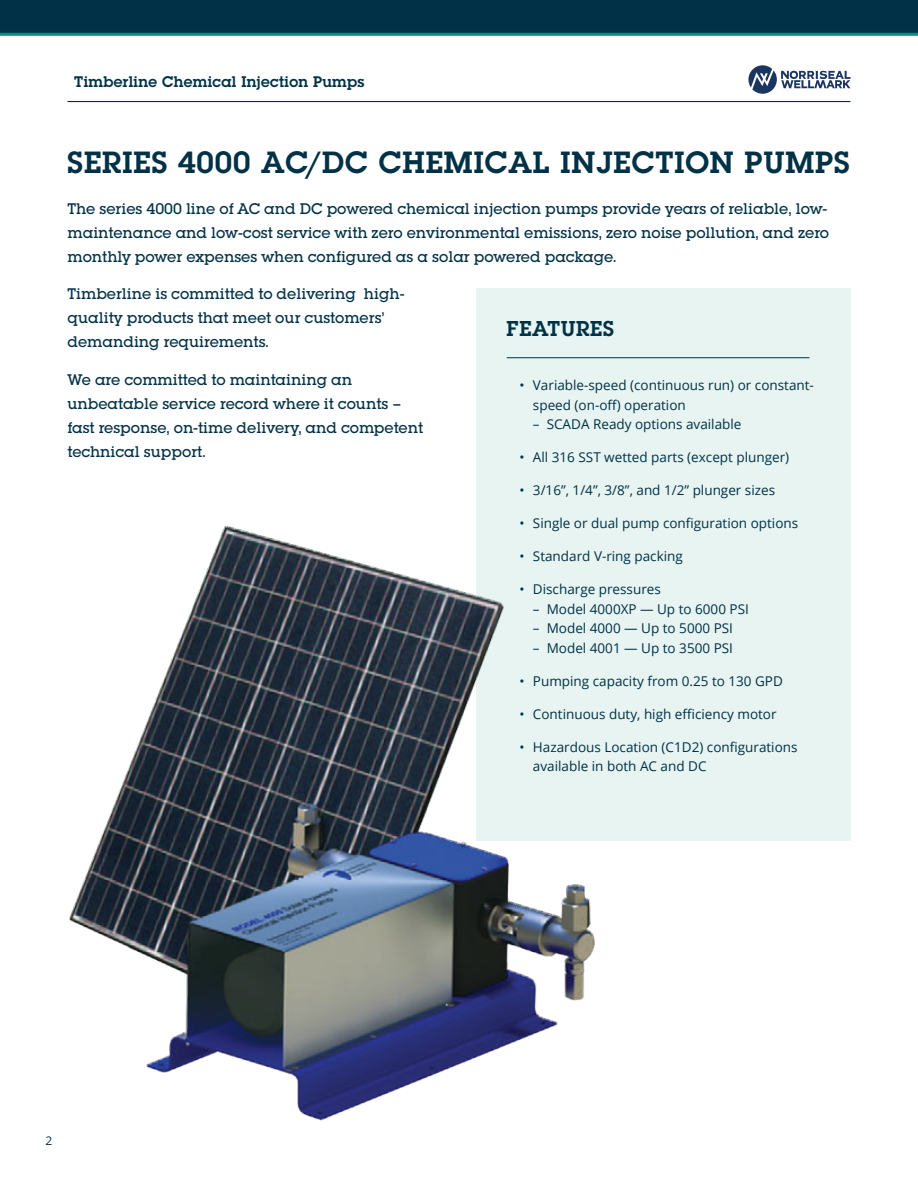
<style>
.page{position:relative;width:918px;height:1188px;background:#fff}
.page>*{position:absolute;margin:0;border:0;box-sizing:border-box;transform-origin:0 0}
.t1{font:600 30px "Lubalin Graph Std";letter-spacing:.03em;color:#003146}
.t2{font:600 21px "Lubalin Graph Std";letter-spacing:.03em;color:#003146}
.t3{font:500 15px/24px "Lubalin Graph Std";color:#003146}
.t4{font:600 15px "Lubalin Graph Std";letter-spacing:.02em;color:#003146}
.t5{font:13.5px/19.5px "Open Sans";color:#003146}
.t6{font:12px "Open Sans";color:#003146}
</style>
<div class="page">
<div style="left:0;top:0;width:918px;height:34px;background:#003146"></div>
<hr style="left:0;top:33px;width:918px;height:3px;background:#009189">
<hr style="left:68px;top:101px;width:782px;height:1px;background:#003146">
<svg style="left:748px;top:65px;width:102px;height:29px"></svg>
<div style="left:476px;top:288px;width:374px;height:553px;background:#e7f4f1"></div>
<hr style="left:507px;top:357px;width:302px;height:1px;background:#003146">
<img style="left:69px;top:526px;width:526px;height:594px">
<p class="t4" style="left:74px;top:71px;width:292px">Timberline Chemical Injection Pumps</p>
<h1 class="t1" style="left:68px;top:143px;width:784px">SERIES 4000 AC/DC CHEMICAL INJECTION PUMPS</h1>
<p class="t3" style="left:68px;top:197px;width:763px;text-align:justify">The series 4000 line of AC and DC powered chemical injection pumps provide years of reliable, low&shy;maintenance and low-cost service with zero environmental emissions, zero noise pollution, and zero monthly power expenses when configured as a solar powered package.</p>
<p class="t3" style="left:68px;top:282px;width:339px">Timberline is committed to delivering high&shy;quality products that meet our customers’ demanding requirements.</p>
<p class="t3" style="left:68px;top:367px;width:357px">We are committed to maintaining an unbeatable service record where it counts – fast response, on-time delivery, and competent technical support.</p>
<h2 class="t2" style="left:507px;top:314px;width:109px">FEATURES</h2>
<p class="t5" style="left:533px;top:375px;width:282px;text-indent:-14px">• Variable-speed (continuous run) or constant&shy;speed (on-off) operation</p>
<p class="t5" style="left:533px;top:414px;width:210px">– SCADA Ready options available</p>
<p class="t5" style="left:519px;top:447px;width:271px">• All 316 SST wetted parts (except plunger)</p>
<p class="t5" style="left:519px;top:480px;width:257px">• 3/16”, 1/4”, 3/8”, and 1/2” plunger sizes</p>
<p class="t5" style="left:519px;top:513px;width:280px">• Single or dual pump configuration options</p>
<p class="t5" style="left:519px;top:546px;width:165px">• Standard V-ring packing</p>
<p class="t5" style="left:519px;top:579px;width:143px">• Discharge pressures</p>
<p class="t5" style="left:533px;top:599px;width:217px">– Model 4000XP — Up to 6000 PSI</p>
<p class="t5" style="left:533px;top:618px;width:202px">– Model 4000 — Up to 5000 PSI</p>
<p class="t5" style="left:533px;top:638px;width:202px">– Model 4001 — Up to 3500 PSI</p>
<p class="t5" style="left:519px;top:671px;width:265px">• Pumping capacity from 0.25 to 130 GPD</p>
<p class="t5" style="left:519px;top:704px;width:259px">• Continuous duty, high efficiency motor</p>
<p class="t5" style="left:533px;top:737px;width:266px;text-indent:-14px">• Hazardous Location (C1D2) configurations available in both AC and DC</p>
<p class="t6" style="left:46px;top:1132px;width:8px">2</p>
</div>
